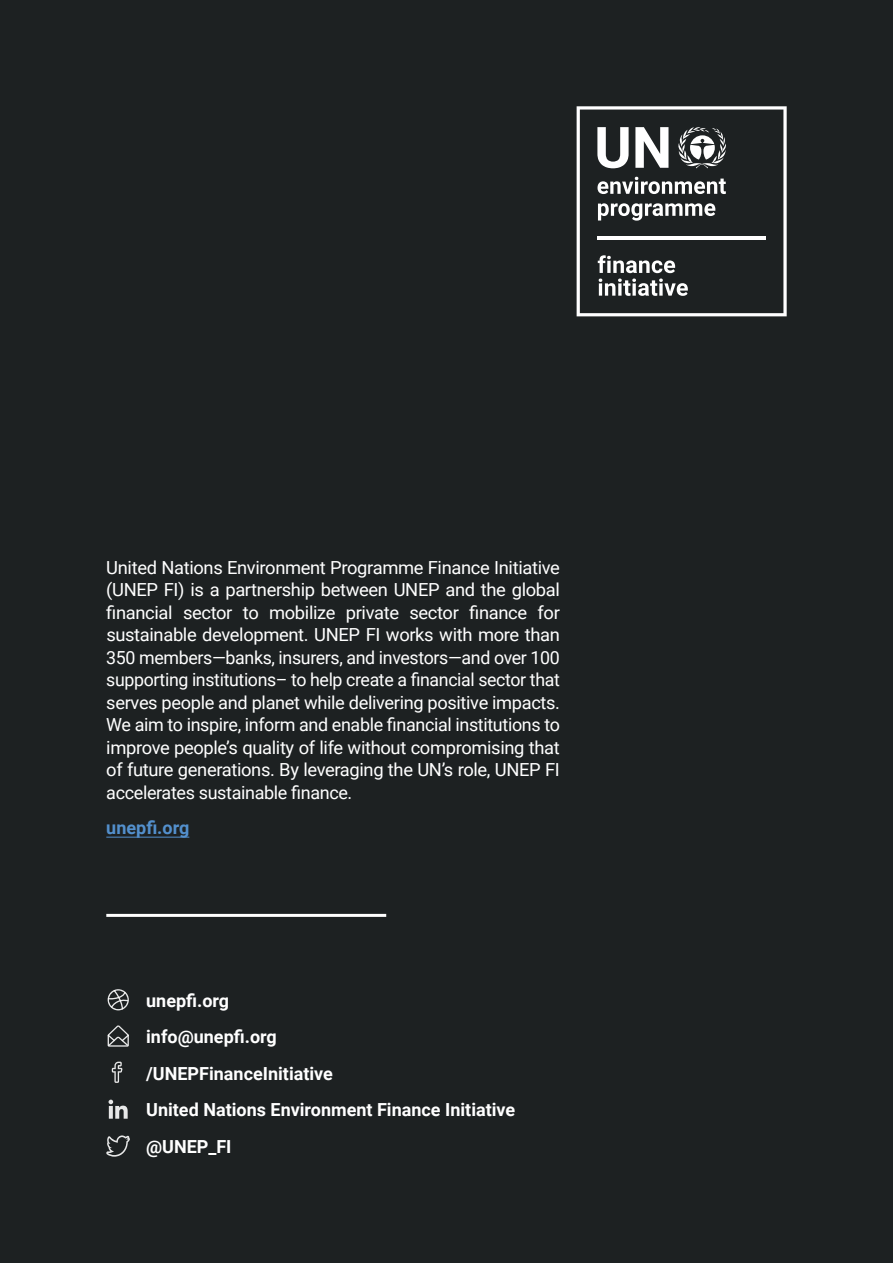
<style>
.page{position:relative;width:893px;height:1263px;background:#1d2122}
.page>*{position:absolute;margin:0;border:0;box-sizing:border-box;transform-origin:0 0}
.t1{font:18px/22.5px "Roboto";letter-spacing:-.02em;color:#fff;text-align:justify}
.t2{font:700 18px/36.6px "Roboto";color:#fff}
.t3{font:700 18px "Roboto";color:#5390cd}
</style>
<div class="page">
<svg style="left:577px;top:106px;width:210px;height:210px"></svg>
<hr style="left:106px;top:837px;width:83px;height:1px;background:#5390cd">
<svg style="left:108px;top:989px;width:21px;height:21px"></svg>
<svg style="left:108px;top:1025px;width:21px;height:22px"></svg>
<svg style="left:112px;top:1062px;width:10px;height:21px"></svg>
<svg style="left:106px;top:1135px;width:24px;height:22px"></svg>
<svg style="left:109px;top:1099px;width:19px;height:20px"></svg>
<hr style="left:106px;top:914px;width:280px;height:3px;background:#fff">
<p class="t1" style="left:106px;top:555px;width:455px">United Nations Environment Programme Finance Initiative (UNEP FI) is a partnership between UNEP and the global financial sector to mobilize private sector finance for sustainable development. UNEP FI works with more than 350 members—banks, insurers, and investors—and over 100 supporting institutions– to help create a financial sector that serves people and planet while delivering positive impacts.<br>We aim to inspire, inform and enable financial institutions to improve people’s quality of life without compromising that of future generations. By leveraging the UN’s role, UNEP FI accelerates sustainable finance.</p>
<p class="t3" style="left:106px;top:815px;width:85px">unepfi.org</p>
<p class="t2" style="left:146px;top:981px;width:188px">unepfi.org info@unepfi.org /UNEPFinanceInitiative</p>
<p class="t2" style="left:146px;top:1091px;width:371px">United Nations Environment Finance Initiative</p>
<p class="t2" style="left:146px;top:1127px;width:87px">@UNEP_FI</p>
</div>
